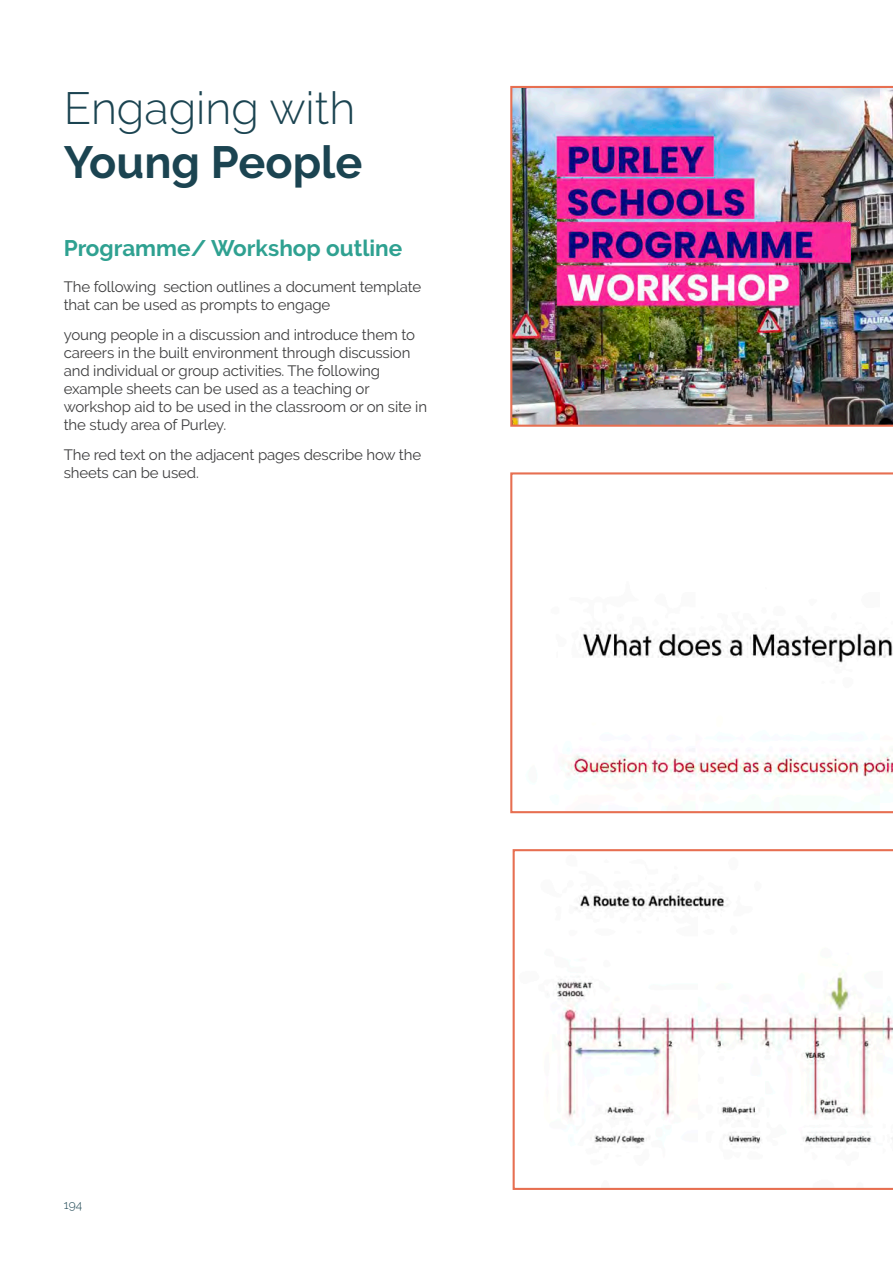
<style>
.page{position:relative;width:893px;height:1263px;background:#fff}
.page>*{position:absolute;margin:0;border:0;box-sizing:border-box;transform-origin:0 0}
.t1{font:300 45px/54px "Raleway";color:#1b4451}
.Sub-Header{font:700 22.5px "Raleway";color:#2fa191}
.Body_Text{font:15px/18px "Raleway";letter-spacing:-.01em;color:#3e3e3f}
.t2{font:300 12px "Raleway";color:#1b4451}
.s1{font-weight:700}
</style>
<div class="page">
<img style="left:510px;top:86px;width:383px;height:341px">
<svg style="left:510px;top:472px;width:383px;height:341px"></svg>
<svg style="left:513px;top:849px;width:380px;height:341px"></svg>
<h3 class="t1" style="left:64px;top:81px;width:300px">Engaging with<br><span class="s1">Young People</span></h3>
<p class="Sub-Header" style="left:64px;top:235px;width:340px">Programme/ Workshop outline</p>
<p class="Body_Text" style="left:64px;top:277px;width:359px">The following section outlines a document template that can be used as prompts to engage</p>
<p class="Body_Text" style="left:64px;top:325px;width:365px">young people in a discussion and introduce them to careers in the built environment through discussion and individual or group activities. The following example sheets can be used as a teaching or workshop aid to be used in the classroom or on site in the study area of Purley.</p>
<p class="Body_Text" style="left:64px;top:445px;width:359px">The red text on the adjacent pages describe how the sheets can be used.</p>
<p class="t2" style="left:64px;top:1198px;width:20px">194</p>
</div>
